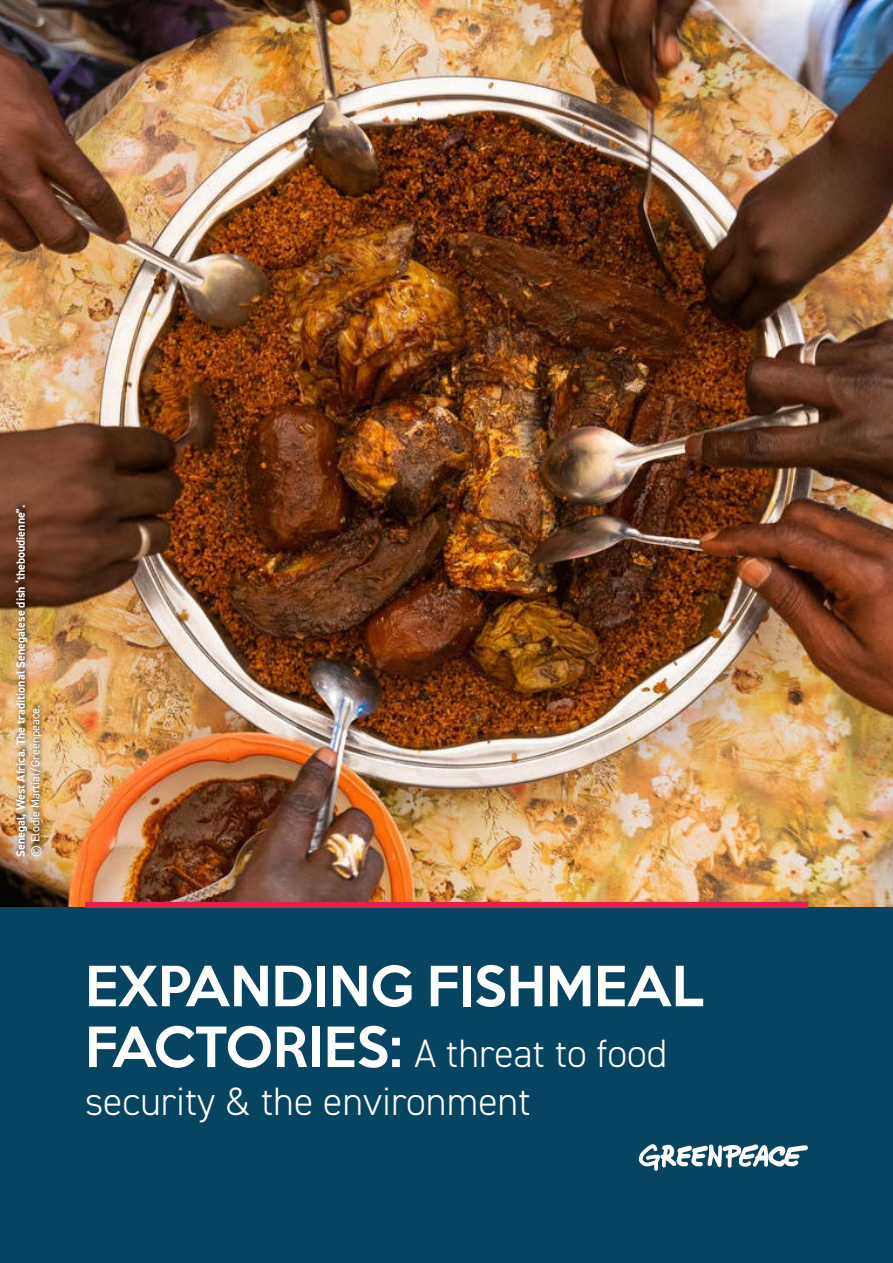
<style>
.page{position:relative;width:893px;height:1263px;background:#fff}
.page>*{position:absolute;margin:0;border:0;box-sizing:border-box;transform-origin:0 0}
.t1{font:500 50.7px "Keep Calm";color:#fff}
.t2{font:300 39.6px/47.5px "DIN2014";color:#fff}
.t3{font:700 12px "DIN2014";color:#fff}
.t4{font:12px "DIN2014";color:#fff}
.s1{font-family:"Keep Calm";font-weight:500;font-size:50.7px}
</style>
<div class="page">
<img style="left:0;top:0;width:893px;height:908px">
<div style="left:0;top:908px;width:893px;height:355px;background:#064461"></div>
<svg style="left:639px;top:1144px;width:169px;height:27px"></svg>
<div style="left:85px;top:902px;width:723px;height:6px;background:#e61f4c"></div>
<div style="left:13px;top:498px;width:33px;height:358px;background:#000;opacity:.75"></div>
<p class="t3" style="left:13px;top:857px;width:353px;rotate:-90deg">Senegal, West Africa. The traditional Senegalese dish ‘theboudienne”.</p>
<p class="t4" style="left:28px;top:857px;width:153px;rotate:-90deg">© Elodie Martial/Greenpeace.</p>
<h1 class="t1" style="left:85px;top:942px;width:620px">EXPANDING FISHMEAL</h1>
<h2 class="t2" style="left:85px;top:1030px;width:584px"><span class="s1">FACTORIES:</span> A threat to food security &amp; the environment</h2>
</div>
